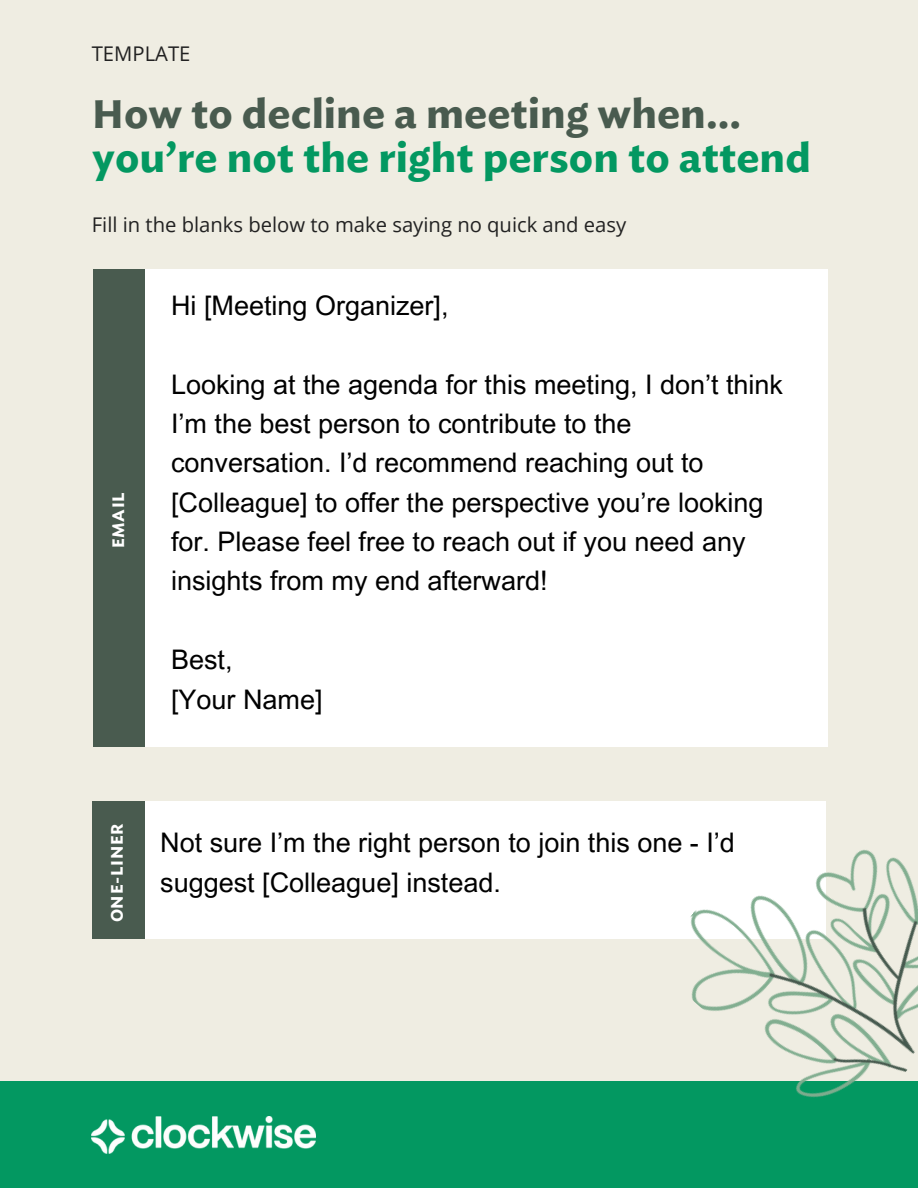
<style>
.page{position:relative;width:918px;height:1188px;background:#efede2}
.page>*{position:absolute;margin:0;border:0;box-sizing:border-box;transform-origin:0 0}
.t1{font:700 38.25px/43.8px "Ideal Sans S Sm";color:#039861}
.t2{font:27px/39.3px "Arial MT Pro";color:#000}
.t3{font:20.25px "Open Sans";color:#222}
.t4{font:700 15.9px "Ideal Sans S Sm";letter-spacing:.05em;color:#fff}
.s1{color:#495b4f}
</style>
<div class="page">
<div style="left:0;top:1081px;width:918px;height:107px;background:#039861"></div>
<img style="left:92px;top:1116px;width:224px;height:37px">
<div style="left:145px;top:802px;width:681px;height:137px;background:#fff"></div>
<div style="left:92px;top:802px;width:53px;height:137px;background:#495b4f"></div>
<img style="left:650px;top:801px;width:268px;height:297px">
<div style="left:93px;top:269px;width:53px;height:477px;background:#495b4f"></div>
<div style="left:145px;top:269px;width:682px;height:477px;background:#fff"></div>
<p class="t3" style="left:92px;top:40px;width:100px">TEMPLATE</p>
<h1 class="t1" style="left:92px;top:92px;width:720px"><span class="s1">How to decline a meeting when... </span>you’re not the right person to attend</h1>
<h4 class="t3" style="left:92px;top:210px;width:536px">Fill in the blanks below to make saying no quick and easy</h4>
<p class="t4" style="left:109px;top:548px;width:58px;rotate:-90deg">EMAIL</p>
<p class="t2" style="left:171px;top:289px;width:279px">Hi [Meeting Organizer],</p>
<h2 class="t2" style="left:171px;top:368px;width:613px">Looking at the agenda for this meeting, I don’t think I’m the best person to contribute to the conversation. I’d recommend reaching out to [Colleague] to offer the perspective you’re looking for. Please feel free to reach out if you need any insights from my end afterward!</h2>
<p class="t2" style="left:171px;top:643px;width:153px">Best,<br>[Your Name]</p>
<h2 class="t4" style="left:108px;top:922px;width:101px;rotate:-90deg">ONE-LINER</h2>
<h2 class="t2" style="left:160px;top:826px;width:576px;line-height:40.5px">Not sure I’m the right person to join this one - I’d suggest [Colleague] instead.</h2>
</div>
